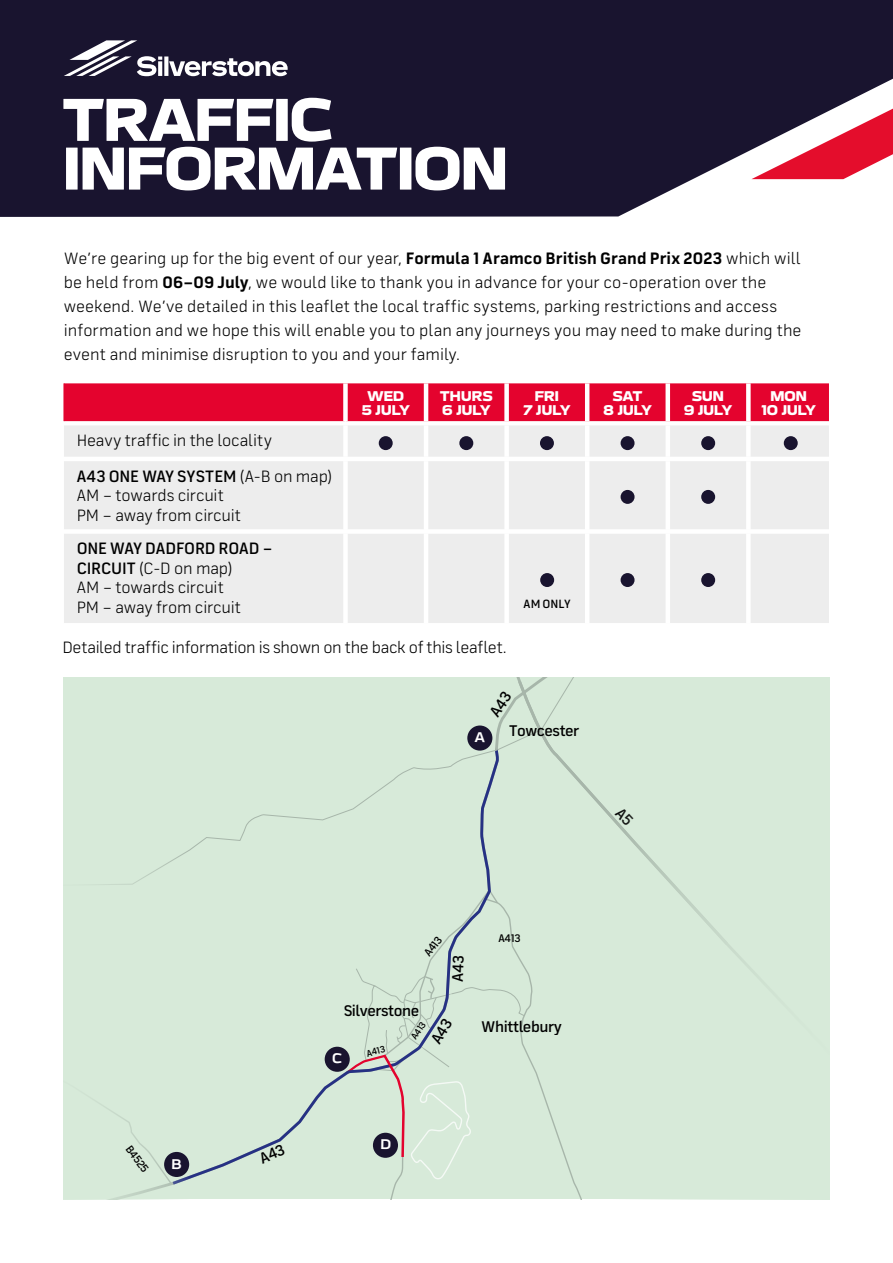
<style>
.page{position:relative;width:893px;height:1263px;background:#fff}
.page>*{position:absolute;margin:0;border:0;box-sizing:border-box;transform-origin:0 0}
.t1{font:800 60.9px/48.8px "Silverstone Display";letter-spacing:-.055em;color:#fff}
.t2{font:16.5px/24px "Silverstone Text";color:#000}
.t3{font:500 15.45px "Silverstone Text";letter-spacing:-.025em;color:#000}
.t4{font:800 14.25px/13.5px "Silverstone Display";letter-spacing:-.035em;color:#fff;text-align:center}
.t5{font:500 12px "Silverstone Text";color:#000}
.t6{font:500 11.1px "Silverstone Text";color:#000}
.t7{font:500 9.45px "Silverstone Text";color:#000}
.s1{font-weight:700}
.s2{font-weight:500}
</style>
<div class="page">
<svg style="left:0;top:0;width:893px;height:217px;background:#30263f"></svg>
<div style="left:64px;top:425px;width:765px;height:198px;background:#ededed"></div>
<div style="left:64px;top:383px;width:765px;height:39px;background:#e4032e"></div>
<div style="left:343px;top:383px;width:5px;height:38px;background:#fff"></div>
<div style="left:343px;top:425px;width:5px;height:32px;background:#fff"></div>
<svg style="left:343px;top:457px;width:5px;height:4px"></svg>
<div style="left:343px;top:461px;width:5px;height:68px;background:#fff"></div>
<svg style="left:343px;top:529px;width:5px;height:5px"></svg>
<div style="left:343px;top:534px;width:5px;height:89px;background:#fff"></div>
<hr style="left:424px;top:425px;width:4px;height:32px;background:#fff">
<svg style="left:424px;top:457px;width:4px;height:4px"></svg>
<hr style="left:424px;top:461px;width:4px;height:68px;background:#fff">
<svg style="left:424px;top:529px;width:4px;height:5px"></svg>
<hr style="left:424px;top:534px;width:4px;height:89px;background:#fff">
<hr style="left:424px;top:383px;width:4px;height:38px;background:#fff">
<div style="left:504px;top:425px;width:5px;height:32px;background:#fff"></div>
<svg style="left:504px;top:457px;width:5px;height:4px"></svg>
<div style="left:504px;top:461px;width:5px;height:68px;background:#fff"></div>
<svg style="left:504px;top:529px;width:5px;height:5px"></svg>
<div style="left:504px;top:534px;width:5px;height:89px;background:#fff"></div>
<hr style="left:585px;top:425px;width:4px;height:32px;background:#fff">
<svg style="left:585px;top:457px;width:4px;height:4px"></svg>
<hr style="left:585px;top:461px;width:4px;height:68px;background:#fff">
<svg style="left:585px;top:529px;width:4px;height:5px"></svg>
<hr style="left:585px;top:534px;width:4px;height:89px;background:#fff">
<div style="left:665px;top:383px;width:5px;height:38px;background:#fff"></div>
<div style="left:746px;top:383px;width:5px;height:38px;background:#fff"></div>
<div style="left:504px;top:383px;width:5px;height:38px;background:#fff"></div>
<hr style="left:585px;top:383px;width:4px;height:38px;background:#fff">
<div style="left:665px;top:461px;width:5px;height:68px;background:#fff"></div>
<div style="left:665px;top:534px;width:5px;height:89px;background:#fff"></div>
<div style="left:746px;top:461px;width:5px;height:68px;background:#fff"></div>
<div style="left:746px;top:534px;width:5px;height:89px;background:#fff"></div>
<div style="left:665px;top:425px;width:5px;height:32px;background:#fff"></div>
<div style="left:746px;top:425px;width:5px;height:32px;background:#fff"></div>
<svg style="left:665px;top:457px;width:5px;height:4px"></svg>
<svg style="left:746px;top:457px;width:5px;height:4px"></svg>
<svg style="left:665px;top:529px;width:5px;height:5px"></svg>
<svg style="left:746px;top:529px;width:5px;height:5px"></svg>
<svg style="left:64px;top:40px;width:224px;height:36px"></svg>
<div style="left:587px;top:677px;width:27px;height:504px;background:#d7ead9"></div>
<div style="left:189px;top:920px;width:144px;height:267px;background:#d7ead9"></div>
<div style="left:189px;top:677px;width:398px;height:243px;background:#d7ead9"></div>
<div style="left:64px;top:677px;width:125px;height:522px;background:#d7ead9"></div>
<div style="left:614px;top:677px;width:215px;height:522px;background:#d7ead9"></div>
<div style="left:164px;top:1152px;width:25px;height:25px;background:#19142f;border-radius:50%"></div>
<div style="left:379px;top:436px;width:14px;height:14px;background:#19142f;border-radius:50%"></div>
<div style="left:459px;top:436px;width:14px;height:14px;background:#19142f;border-radius:50%"></div>
<div style="left:540px;top:436px;width:14px;height:14px;background:#19142f;border-radius:50%"></div>
<div style="left:621px;top:436px;width:13px;height:14px;background:#19142f;border-radius:50%"></div>
<div style="left:621px;top:490px;width:13px;height:14px;background:#19142f;border-radius:50%"></div>
<div style="left:621px;top:573px;width:13px;height:14px;background:#19142f;border-radius:50%"></div>
<div style="left:540px;top:573px;width:14px;height:14px;background:#19142f;border-radius:50%"></div>
<div style="left:701px;top:436px;width:14px;height:14px;background:#19142f;border-radius:50%"></div>
<div style="left:701px;top:490px;width:14px;height:14px;background:#19142f;border-radius:50%"></div>
<div style="left:701px;top:573px;width:14px;height:14px;background:#19142f;border-radius:50%"></div>
<div style="left:784px;top:436px;width:14px;height:14px;background:#19142f;border-radius:50%"></div>
<svg style="left:259px;top:1144px;width:26px;height:20px"></svg>
<svg style="left:615px;top:819px;width:7px;height:7px"></svg>
<svg style="left:489px;top:691px;width:23px;height:26px"></svg>
<svg style="left:475px;top:732px;width:10px;height:10px"></svg>
<div style="left:333px;top:844px;width:257px;height:355px;background:#d7ead9"></div>
<svg style="left:96px;top:1101px;width:85px;height:84px"></svg>
<h1 class="t1" style="left:62px;top:95px;width:449px">TRAFFIC<br>INFORMATION</h1>
<p class="t2" style="left:64px;top:245px;width:739px">We’re gearing up for the big event of our year, <span class="s1">Formula 1 Aramco British Grand Prix 2023</span> which will be held from <span class="s1">06–09 July</span>, we would like to thank you in advance for your co-operation over the weekend. We’ve detailed in this leaflet the local traffic systems, parking restrictions and access information and we hope this will enable you to plan any journeys you may need to make during the event and minimise disruption to you and your family.</p>
<p class="t4" style="left:362px;top:389px;width:50px">WED<br>5 JULY</p>
<p class="t4" style="left:440px;top:389px;width:54px;text-align:left">THURS<br>6 JULY</p>
<p class="t4" style="left:523px;top:389px;width:49px">FRI<br>7 JULY</p>
<p class="t4" style="left:603px;top:389px;width:51px">SAT<br>8 JULY</p>
<p class="t4" style="left:683px;top:389px;width:51px">SUN<br>9 JULY</p>
<p class="t4" style="left:761px;top:389px;width:57px">MON<br>10 JULY</p>
<p class="t2" style="left:77px;top:422px;width:257px;line-height:35.7px">Heavy traffic in the locality<br><span class="s2">A43 ONE WAY SYSTEM</span> (A-B on map)</p>
<p class="t2" style="left:77px;top:485px;width:166px;line-height:19.5px">AM – towards circuit<br>PM – away from circuit</p>
<p class="t2" style="left:77px;top:538px;width:197px;line-height:19.5px"><span class="s2">ONE WAY DADFORD ROAD –<br>CIRCUIT</span> (C-D on map)<br>AM – towards circuit<br>PM – away from circuit</p>
<p class="t5" style="left:523px;top:596px;width:49px">AM ONLY</p>
<p class="t2" style="left:62px;top:635px;width:446px">Detailed traffic information is shown on the back of this leaflet.</p>
<p class="t6" style="left:134px;top:1142px;width:32px;rotate:53deg">B4525</p>
<p class="t3" style="left:509px;top:721px;width:72px">Towcester</p>
<p class="t6" style="left:421px;top:951px;width:24px;rotate:-53deg">A413</p>
<p class="t3" style="left:344px;top:1001px;width:77px">Silverstone</p>
<p class="t7" style="left:365px;top:1047px;width:20px;rotate:-14deg">A413</p>
<p class="t7" style="left:408px;top:1035px;width:20px;rotate:-56deg">A413</p>
<p class="t6" style="left:498px;top:931px;width:24px">A413</p>
<p class="t3" style="left:481px;top:1016px;width:82px">Whittlebury</p>
</div>
